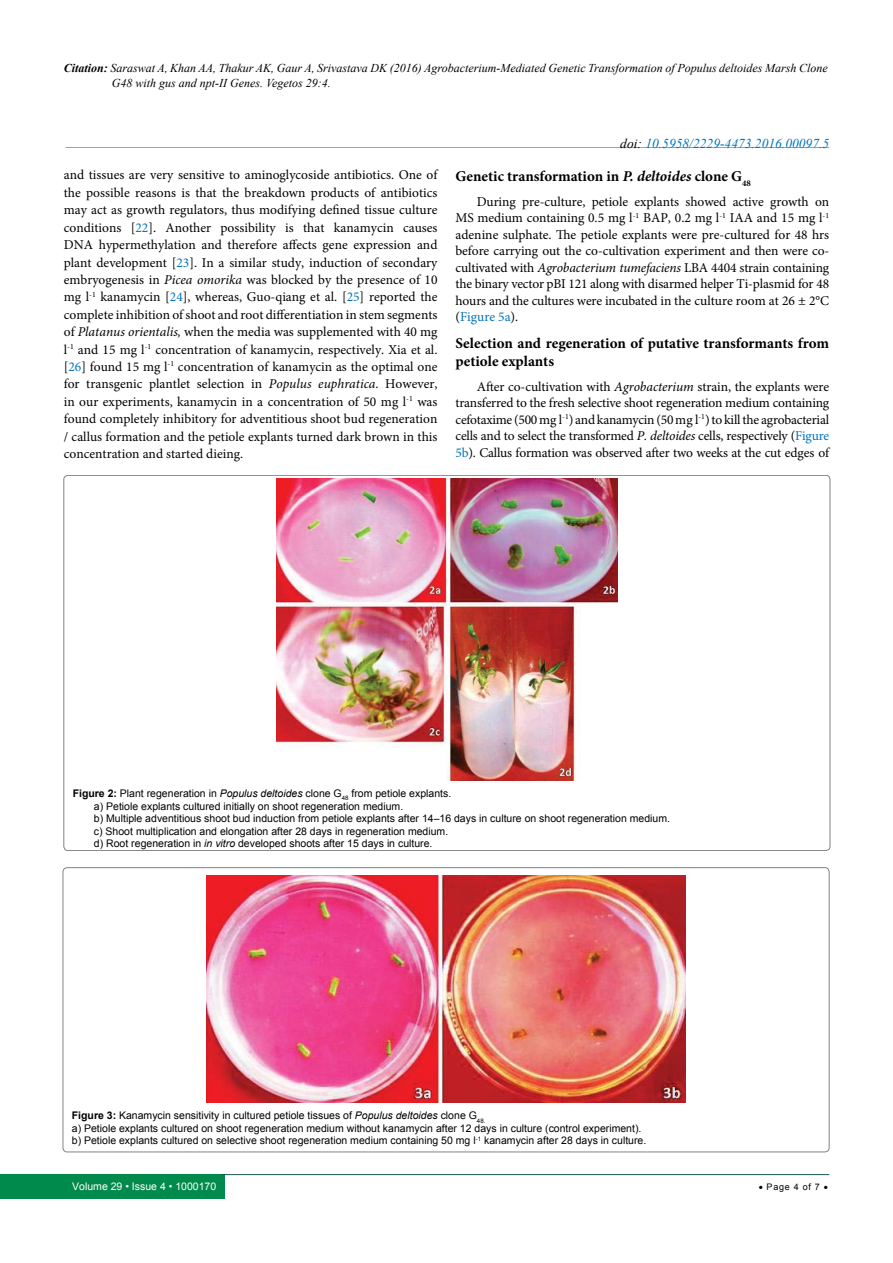
<style>
.page{position:relative;width:893px;height:1263px;background:#fff}
.page>*{position:absolute;margin:0;border:0;box-sizing:border-box;transform-origin:0 0}
.t1{font:700 15px/18px "Minion Pro";letter-spacing:-.005em;color:#000}
.t2{font:13.5px/17.4px "Minion Pro";color:#000;text-align:justify}
.t3{font:italic 13.5px "Times New Roman";color:#0072bc}
.t4{font:italic 12px/14.4px "Times New Roman";color:#000}
.t5{font:10.5px/12.6px "Arial";color:#000}
.t6{font:10.5px "Arial";color:#fff}
.t7{font:9px "Arial";letter-spacing:.08em;color:#000}
.s1{font-weight:700}
.s2{color:#000}
.s3{color:#0072bc}
.s4{font-style:italic}
</style>
<div class="page">
<div style="left:0;top:1174px;width:225px;height:25px;background:#008a4b"></div>
<hr style="left:221px;top:1174px;width:608px;height:1px;background:#1d5557">
<hr style="left:65px;top:147px;width:764px;height:1px;background:#1d5557">
<img style="left:276px;top:479px;width:341px;height:302px">
<img style="left:206px;top:875px;width:480px;height:228px">
<p class="t4" style="left:112px;top:61px;width:717px;text-indent:-48px"><span class="s1">Citation:</span> Saraswat A, Khan AA, Thakur AK, Gaur A, Srivastava DK (2016) Agrobacterium-Mediated Genetic Transformation of Populus deltoides Marsh Clone<br>G48 with gus and npt-II Genes. Vegetos 29:4.</p>
<p class="t3" style="left:620px;top:134px;width:210px"><span class="s2">doi:</span> 10.5958/2229-4473.2016.00097.5</p>
<p class="t2" style="left:64px;top:167px;width:375px">and tissues are very sensitive to aminoglycoside antibiotics. One of the possible reasons is that the breakdown products of antibiotics may act as growth regulators, thus modifying defined tissue culture conditions [<span class="s3">22</span>]. Another possibility is that kanamycin causes DNA hypermethylation and therefore affects gene expression and plant development [<span class="s3">23</span>]. In a similar study, induction of secondary embryogenesis in <span class="s4">Picea omorika</span> was blocked by the presence of 10 mg l<sup>-1</sup> kanamycin [<span class="s3">24</span>], whereas, Guo-qiang et al. [<span class="s3">25</span>] reported the complete inhibition of shoot and root differentiation in stem segments of <span class="s4">Platanus orientalis,</span> when the media was supplemented with 40 mg l<sup>-1</sup> and 15 mg l<sup>-1</sup> concentration of kanamycin, respectively. Xia et al. [<span class="s3">26</span>] found 15 mg l<sup>-1</sup> concentration of kanamycin as the optimal one for transgenic plantlet selection in <span class="s4">Populus euphratica</span>. However, in our experiments, kanamycin in a concentration of 50 mg l<sup>-1</sup> was found completely inhibitory for adventitious shoot bud regeneration / callus formation and the petiole explants turned dark brown in this concentration and started dieing.</p>
<p class="t1" style="left:455px;top:167px;width:297px">Genetic transformation in <span class="s4">P. deltoides</span> clone G<sub>48</sub></p>
<p class="t2" style="left:455px;top:193px;width:375px;line-height:16.5px;text-indent:21px">During pre-culture, petiole explants showed active growth on MS medium containing 0.5 mg l<sup>-1</sup> BAP, 0.2 mg l<sup>-1</sup> IAA and 15 mg l<sup>-1 </sup>adenine sulphate. The petiole explants were pre-cultured for 48 hrs before carrying out the co-cultivation experiment and then were co&shy;cultivated with <span class="s4">Agrobacterium tumefaciens</span> LBA 4404 strain containing the binary vector pBI 121 along with disarmed helper Ti-plasmid for 48 hours and the cultures were incubated in the culture room at 26 ± 2°C (<span class="s3">Figure 5a</span>).</p>
<p class="t1" style="left:455px;top:334px;width:375px">Selection and regeneration of putative transformants from petiole explants</p>
<p class="t2" style="left:455px;top:378px;width:375px;line-height:16.5px;text-indent:21px">After co-cultivation with <span class="s4">Agrobacterium</span> strain, the explants were transferred to the fresh selective shoot regeneration medium containing cefotaxime (500 mg l<sup>-1</sup>) and kanamycin (50 mg l<sup>-1</sup>) to kill the agrobacterial cells and to select the transformed <span class="s4">P. deltoides</span> cells, respectively (<span class="s3">Figure 5b</span>). Callus formation was observed after two weeks at the cut edges of</p>
<p class="t5" style="left:94px;top:787px;width:578px;text-indent:-21px"><span class="s1">Figure 2:</span> Plant regeneration in <span class="s4">Populus deltoides</span> clone G<sub>48</sub> from petiole explants.<br>a) Petiole explants cultured initially on shoot regeneration medium.<br>b) Multiple adventitious shoot bud induction from petiole explants after 14–16 days in culture on shoot regeneration medium. c) Shoot multiplication and elongation after 28 days in regeneration medium.<br>d) Root regeneration in <span class="s4">in vitro</span> developed shoots after 15 days in culture.</p>
<p class="t5" style="left:72px;top:1109px;width:576px"><span class="s1">Figure 3:</span> Kanamycin sensitivity in cultured petiole tissues of <span class="s4">Populus deltoides</span> clone G<sub>48.<br></sub>a) Petiole explants cultured on shoot regeneration medium without kanamycin after 12 days in culture (control experiment). b) Petiole explants cultured on selective shoot regeneration medium containing 50 mg l<sup>-1</sup> kanamycin after 28 days in culture.</p>
<p class="t6" style="left:72px;top:1180px;width:145px">Volume 29 • Issue 4 • 1000170</p>
<p class="t7" style="left:759px;top:1181px;width:71px">• Page 4 of 7 •</p>
</div>
